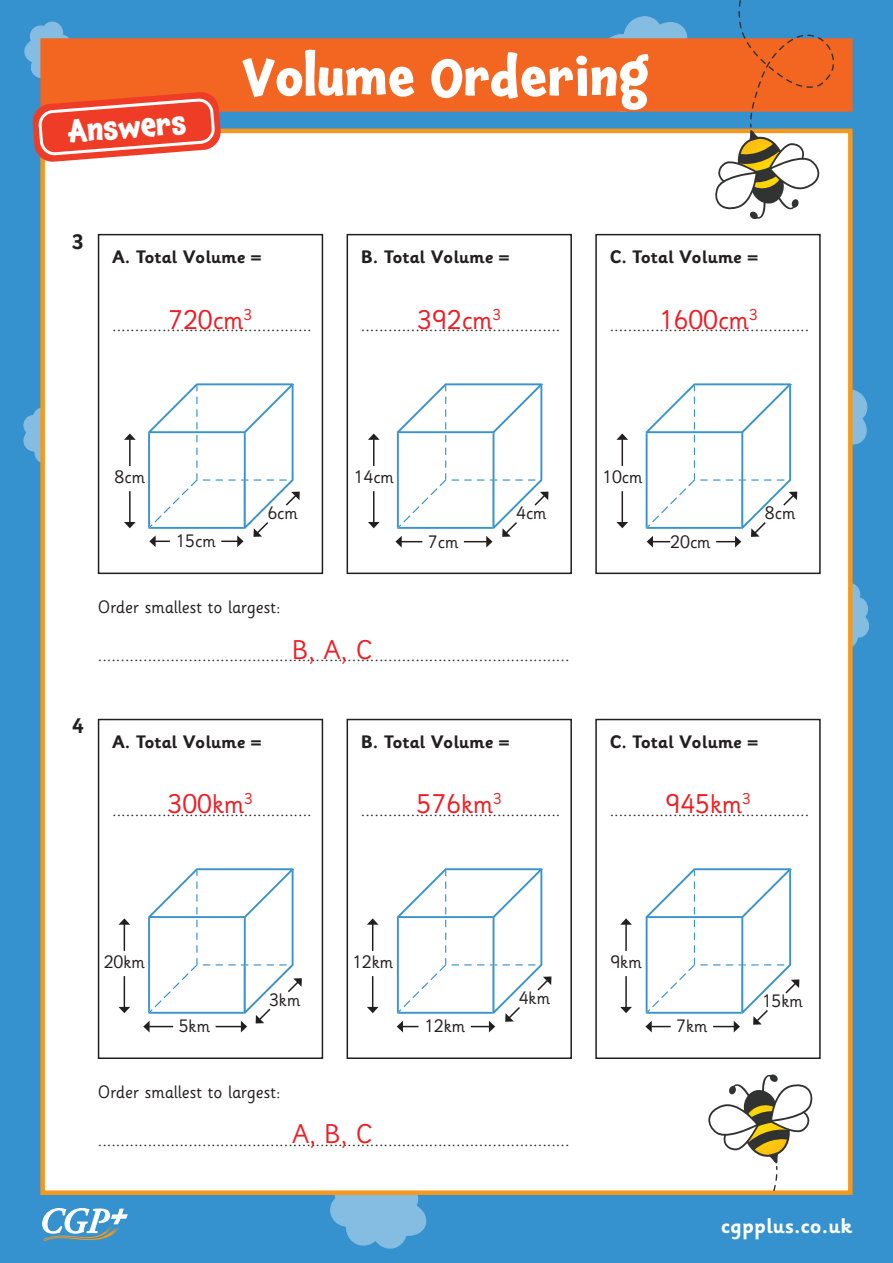
<style>
.page{position:relative;width:893px;height:1263px;background:#3592cf}
.page>*{position:absolute;margin:0;border:0;box-sizing:border-box;transform-origin:0 0}
.t1{font:700 52.5px "Chaloops";color:#fff}
.t2{font:700 30.3px "Chaloops";color:#fff}
.t3{font:27px "Sassoon Infant Std";color:#ee1d23}
.t4{font:700 21.15px "Sassoon Infant Std";color:#fff}
.t5{font:700 21px "Sassoon Infant Std";color:#231f20}
.t6{font:18px "Sassoon Infant Std";color:#231f20}
.t7{font:700 18px "Sassoon Infant Std";color:#231f20}
</style>
<div class="page">
<svg style="left:43px;top:1208px;width:84px;height:33px"></svg>
<svg style="left:853px;top:583px;width:16px;height:63px"></svg>
<svg style="left:330px;top:1195px;width:97px;height:54px"></svg>
<svg style="left:23px;top:408px;width:17px;height:54px"></svg>
<svg style="left:610px;top:16px;width:78px;height:22px"></svg>
<div style="left:40px;top:129px;width:813px;height:1066px;background:#fff;border:4px solid #f7981d"></div>
<div style="left:41px;top:39px;width:811px;height:72px;background:#f36621"></div>
<div style="left:40px;top:38px;width:813px;height:74px;border:2px solid #f36621"></div>
<div style="left:98px;top:234px;width:225px;height:340px;border:2px solid #231f20"></div>
<div style="left:98px;top:719px;width:225px;height:340px;border:2px solid #231f20"></div>
<svg style="left:118px;top:918px;width:12px;height:33px"></svg>
<hr style="left:124px;top:976px;width:1px;height:31px;background:#231f20">
<svg style="left:118px;top:1007px;width:12px;height:6px"></svg>
<svg style="left:97px;top:383px;width:203px;height:192px"></svg>
<svg style="left:143px;top:829px;width:181px;height:203px"></svg>
<div style="left:347px;top:234px;width:225px;height:340px;border:2px solid #231f20"></div>
<svg style="left:368px;top:433px;width:12px;height:33px"></svg>
<hr style="left:373px;top:491px;width:1px;height:32px;background:#231f20">
<svg style="left:368px;top:522px;width:12px;height:6px"></svg>
<div style="left:347px;top:719px;width:225px;height:340px;border:2px solid #231f20"></div>
<svg style="left:367px;top:918px;width:12px;height:33px"></svg>
<hr style="left:372px;top:976px;width:1px;height:31px;background:#231f20">
<svg style="left:367px;top:1007px;width:12px;height:6px"></svg>
<svg style="left:397px;top:868px;width:154px;height:164px"></svg>
<div style="left:595px;top:234px;width:226px;height:340px;border:2px solid #231f20"></div>
<svg style="left:395px;top:383px;width:243px;height:192px"></svg>
<svg style="left:646px;top:364px;width:222px;height:183px"></svg>
<div style="left:595px;top:719px;width:226px;height:340px;border:2px solid #231f20"></div>
<hr style="left:625px;top:924px;width:2px;height:27px;background:#231f20">
<svg style="left:620px;top:918px;width:12px;height:7px"></svg>
<hr style="left:625px;top:976px;width:2px;height:31px;background:#231f20">
<svg style="left:620px;top:1007px;width:12px;height:6px"></svg>
<svg style="left:645px;top:868px;width:154px;height:164px"></svg>
<svg style="left:715px;top:0;width:119px;height:219px"></svg>
<svg style="left:708px;top:1074px;width:104px;height:116px"></svg>
<svg style="left:24px;top:21px;width:197px;height:141px"></svg>
<h2 class="t2" style="left:67px;top:114px;width:120px;rotate:-5deg">Answers</h2>
<h1 class="t1" style="left:243px;top:34px;width:409px">Volume Ordering</h1>
<p class="t5" style="left:72px;top:229px;width:13px">3</p>
<p class="t7" style="left:112px;top:246px;width:150px">A. Total Volume =</p>
<h3 class="t3" style="left:168px;top:303px;width:86px">720cm<sup>3</sup></h3>
<p class="t6" style="left:112px;top:314px;width:201px">............................................</p>
<p class="t7" style="left:361px;top:246px;width:150px">B. Total Volume =</p>
<p class="t7" style="left:610px;top:246px;width:149px">C. Total Volume =</p>
<h3 class="t3" style="left:417px;top:303px;width:86px">392cm<sup>3</sup></h3>
<p class="t6" style="left:361px;top:314px;width:201px">............................................</p>
<h3 class="t3" style="left:659px;top:303px;width:100px">1600cm<sup>3</sup></h3>
<p class="t6" style="left:610px;top:314px;width:201px">............................................</p>
<p class="t6" style="left:115px;top:466px;width:32px">8cm</p>
<p class="t6" style="left:354px;top:466px;width:42px">14cm</p>
<p class="t6" style="left:267px;top:502px;width:32px">6cm</p>
<p class="t6" style="left:516px;top:502px;width:32px">4cm</p>
<p class="t6" style="left:175px;top:530px;width:42px">15cm</p>
<p class="t6" style="left:428px;top:530px;width:32px">7cm</p>
<p class="t6" style="left:98px;top:596px;width:184px">Order smallest to largest:</p>
<h3 class="t3" style="left:292px;top:633px;width:82px">B, A, C</h3>
<p class="t6" style="left:98px;top:644px;width:473px">........................................................................................................</p>
<p class="t5" style="left:72px;top:713px;width:13px">4</p>
<p class="t7" style="left:112px;top:731px;width:150px">A. Total Volume =</p>
<h3 class="t3" style="left:168px;top:788px;width:87px">300km<sup>3</sup></h3>
<p class="t6" style="left:112px;top:799px;width:201px">............................................</p>
<p class="t7" style="left:361px;top:731px;width:150px">B. Total Volume =</p>
<h3 class="t3" style="left:417px;top:788px;width:87px">576km<sup>3</sup></h3>
<p class="t6" style="left:361px;top:799px;width:201px">............................................</p>
<p class="t6" style="left:602px;top:466px;width:42px">10cm</p>
<p class="t6" style="left:670px;top:530px;width:42px">20cm</p>
<p class="t6" style="left:765px;top:502px;width:32px">8cm</p>
<p class="t7" style="left:610px;top:731px;width:149px">C. Total Volume =</p>
<h3 class="t3" style="left:666px;top:788px;width:87px">945km<sup>3</sup></h3>
<p class="t6" style="left:610px;top:799px;width:201px">............................................</p>
<p class="t6" style="left:104px;top:951px;width:43px">20km</p>
<p class="t6" style="left:352px;top:951px;width:43px">12km</p>
<p class="t6" style="left:269px;top:989px;width:33px">3km</p>
<p class="t6" style="left:519px;top:987px;width:33px">4km</p>
<p class="t6" style="left:179px;top:1015px;width:33px">5km</p>
<p class="t6" style="left:424px;top:1015px;width:43px">12km</p>
<p class="t6" style="left:98px;top:1080px;width:184px">Order smallest to largest:</p>
<h3 class="t3" style="left:292px;top:1118px;width:82px">A, B, C</h3>
<p class="t6" style="left:98px;top:1128px;width:473px">........................................................................................................</p>
<p class="t6" style="left:610px;top:951px;width:33px">9km</p>
<p class="t6" style="left:676px;top:1015px;width:33px">7km</p>
<p class="t6" style="left:762px;top:990px;width:43px">15km</p>
<p class="t4" style="left:721px;top:1213px;width:133px">cgpplus.co.uk</p>
</div>
